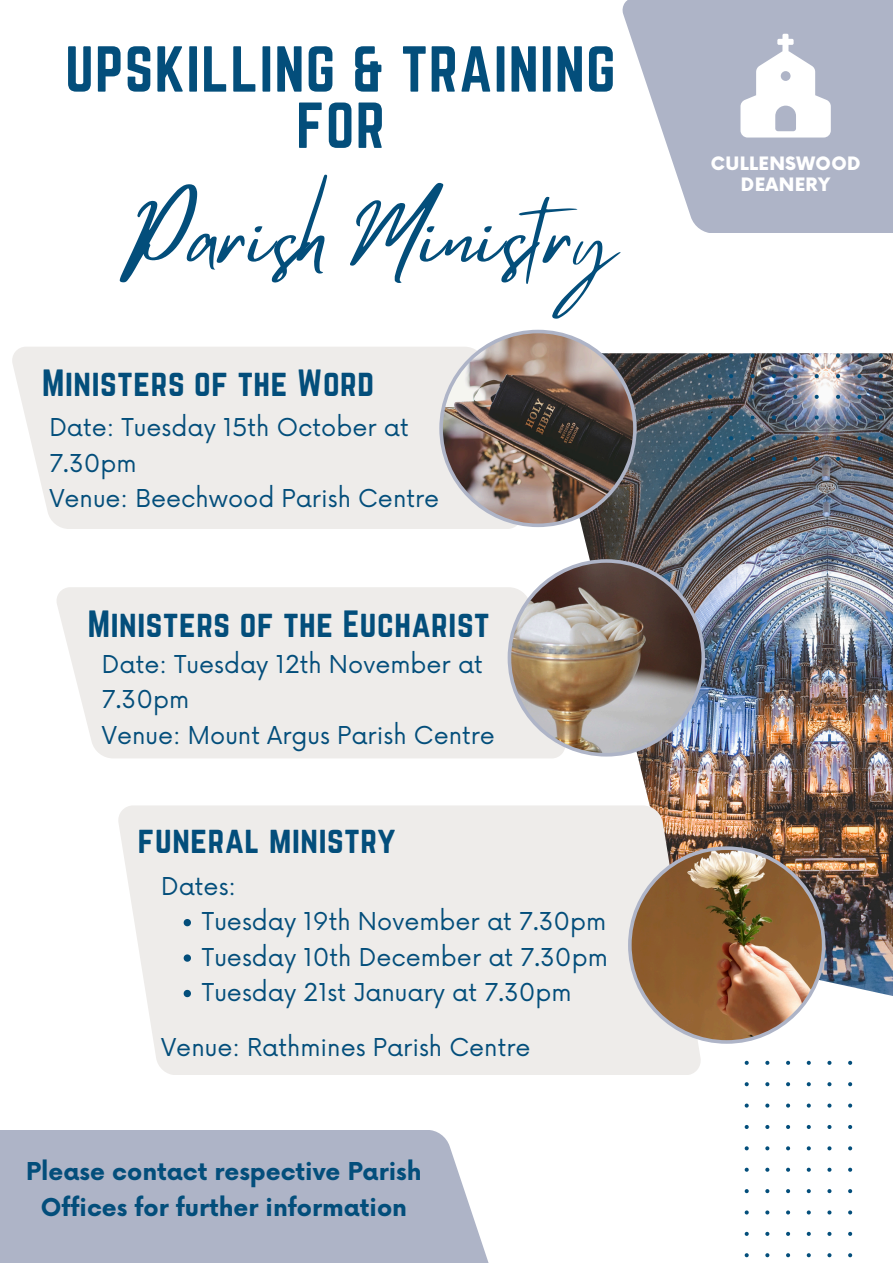
<style>
.page{position:relative;width:893px;height:1263px;background:#fff}
.page>*{position:absolute;margin:0;border:0;box-sizing:border-box;transform-origin:0 0}
.t1{font:83.03px "Mistrully";color:#034e7b}
.t2{font:56.7px/56.2px "Norwester";letter-spacing:.025em;color:#034e7b;text-align:center}
.t3{font:33.22px "Norwester";letter-spacing:.02em;color:#034e7b}
.t4{font:24px/35.4px "Now";color:#034e7b}
.t5{font:700 24px/35.4px "Now";color:#034e7b;text-align:center}
.t6{font:900 18px/21.4px "Now";letter-spacing:.02em;color:#fff;text-align:center}
</style>
<div class="page">
<img style="left:581px;top:353px;width:312px;height:643px">
<div style="left:0;top:1130px;width:495px;height:133px;background:#aeb4c7"></div>
<svg style="left:622px;top:0;width:271px;height:233px;fill:#aeb4c7"></svg>
<svg style="left:740px;top:34px;width:91px;height:103px"></svg>
<img style="left:708px;top:353px;width:185px;height:108px">
<svg style="left:744px;top:1061px;width:108px;height:196px"></svg>
<div style="left:12px;top:347px;width:502px;height:182px;background:#eeecea"></div>
<img style="left:439px;top:330px;width:198px;height:197px">
<div style="left:57px;top:587px;width:502px;height:171px;background:#eeecea"></div>
<img style="left:507px;top:559px;width:198px;height:197px">
<div style="left:118px;top:805px;width:583px;height:270px;background:#eeecea"></div>
<img style="left:628px;top:846px;width:197px;height:198px">
<svg style="left:184px;top:919px;width:7px;height:7px"></svg>
<svg style="left:184px;top:954px;width:7px;height:8px"></svg>
<svg style="left:184px;top:990px;width:7px;height:7px"></svg>
<p class="t2" style="left:65px;top:41px;width:552px">UPSKILLING &amp; TRAINING<br>FOR</p>
<h5 class="t1" style="left:122px;top:171px;width:496px">Parish Ministry</h5>
<p class="t3" style="left:42px;top:363px;width:333px">Ministers of the Word</p>
<p class="t4" style="left:49px;top:411px;width:391px">Date: Tuesday 15th October at<br>7.30pm<br>Venue: Beechwood Parish Centre</p>
<p class="t3" style="left:88px;top:603px;width:403px">Ministers of the Eucharist</p>
<h3 class="t4" style="left:102px;top:648px;width:394px">Date: Tuesday 12th November at<br>7.30pm<br>Venue: Mount Argus Parish Centre</h3>
<h5 class="t3" style="left:138px;top:819px;width:259px">funeral ministry</h5>
<h3 class="t4" style="left:161px;top:870px;width:76px">Dates:</h3>
<h5 class="t4" style="left:202px;top:905px;width:406px">Tuesday 19th November at 7.30pm</h5>
<p class="t4" style="left:202px;top:940px;width:407px">Tuesday 10th December at 7.30pm</p>
<p class="t4" style="left:202px;top:976px;width:371px">Tuesday 21st January at 7.30pm</p>
<p class="t4" style="left:161px;top:1030px;width:371px">Venue: Rathmines Parish Centre</p>
<h5 class="t5" style="left:26px;top:1155px;width:397px">Please contact respective Parish<br>Offices for further information</h5>
<h2 class="t6" style="left:711px;top:154px;width:151px">CULLENSWOOD<br>DEANERY</h2>
</div>
